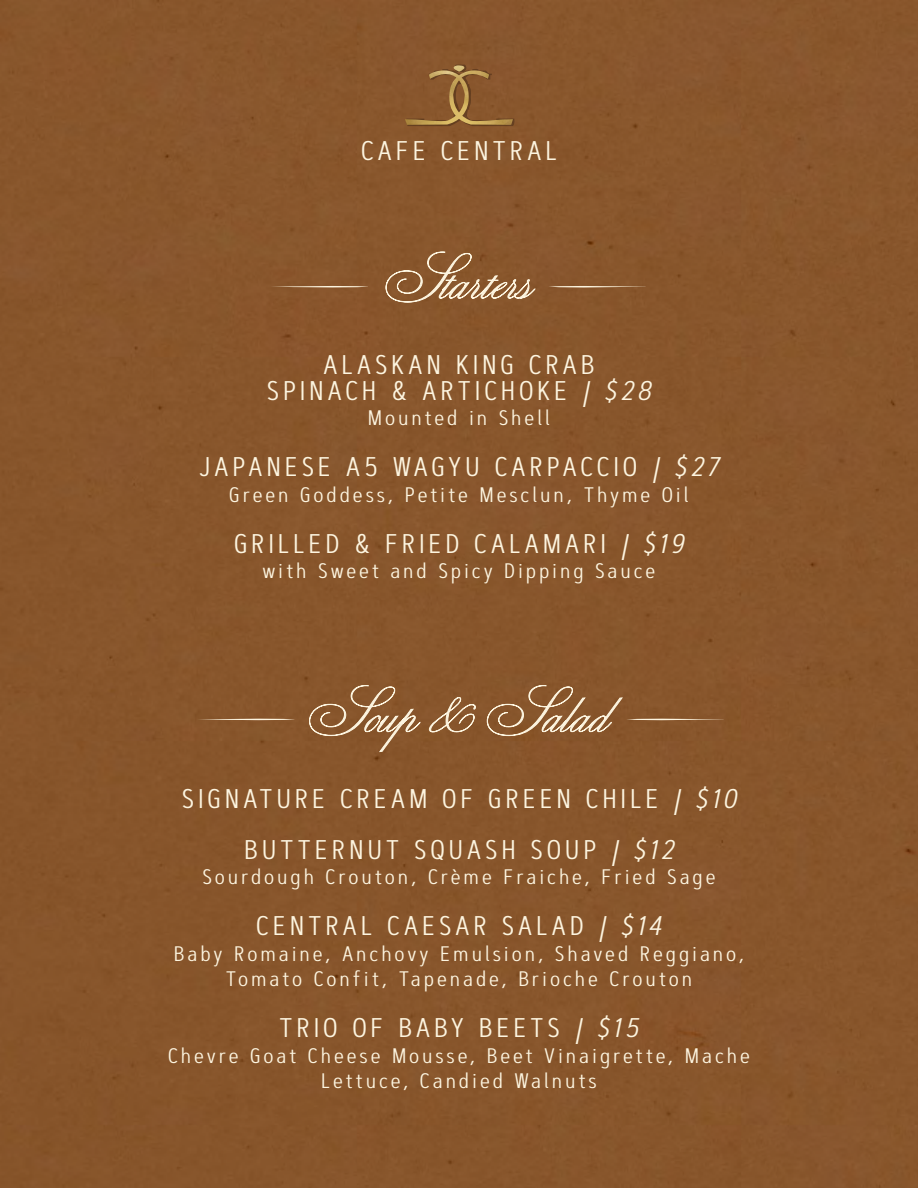
<style>
.page{position:relative;width:918px;height:1188px;background:#88562c}
.page>*{position:absolute;margin:0;border:0;box-sizing:border-box;transform-origin:0 0}
.t1{font:45px "Medusa";color:#fdf5e0;scale:1.16 1}
.t2{font:300 27px/25.5px "Artegra Sans Condensed";letter-spacing:.12em;color:#fdf5e0;text-align:center;scale:1.16 1}
.t3{font:300 21px/25.5px "Artegra Sans Condensed";letter-spacing:.12em;color:#fdf5e0;text-align:center;scale:1.16 1}
.s1{font-style:italic}
</style>
<div class="page">
<svg style="left:385px;top:251px;width:150px;height:52px;background:#986c45"></svg>
<svg style="left:309px;top:685px;width:112px;height:68px;background:#94673f"></svg>
<svg style="left:429px;top:697px;width:47px;height:36px;background:#9d724c"></svg>
<svg style="left:548px;top:285px;width:98px;height:4px"></svg>
<svg style="left:271px;top:285px;width:97px;height:3px"></svg>
<svg style="left:487px;top:685px;width:237px;height:51px;background:#92643b"></svg>
<svg style="left:197px;top:718px;width:97px;height:3px"></svg>
<svg style="left:406px;top:65px;width:108px;height:61px"></svg>
<img style="left:405px;top:69px;width:108px;height:56px">
<img style="left:452px;top:65px;width:15px;height:7px">
<p class="t2" style="left:361px;top:137px;width:170px">CAFE CENTRAL</p>
<h1 class="t1" style="left:383px;top:256px;width:132px">Starters</h1>
<p class="t2" style="left:267px;top:352px;width:333px">ALASKAN KING CRAB<br>SPINACH &amp; ARTICHOKE <span class="s1">| $28</span></p>
<p class="t3" style="left:368px;top:405px;width:159px">Mounted in Shell</p>
<p class="t2" style="left:199px;top:454px;width:450px">JAPANESE A5 WAGYU CARPACCIO <span class="s1">| $27</span></p>
<p class="t3" style="left:229px;top:481px;width:398px">Green Goddess, Petite Mesclun, Thyme Oil</p>
<p class="t2" style="left:234px;top:530px;width:389px">GRILLED &amp; FRIED CALAMARI <span class="s1">| $19</span></p>
<p class="t3" style="left:262px;top:558px;width:340px">with Sweet and Spicy Dipping Sauce</p>
<h1 class="t1" style="left:307px;top:689px;width:264px">Soup &amp; Salad</h1>
<p class="t2" style="left:182px;top:772px;width:479px;line-height:51px">SIGNATURE CREAM OF GREEN CHILE <span class="s1">| $10<br></span>BUTTERNUT SQUASH SOUP <span class="s1">| $12</span></p>
<p class="t3" style="left:202px;top:864px;width:444px">Sourdough Crouton, Crème Fraiche, Fried Sage</p>
<p class="t2" style="left:256px;top:913px;width:351px">CENTRAL CAESAR SALAD <span class="s1">| $14</span></p>
<p class="t3" style="left:174px;top:940px;width:493px">Baby Romaine, Anchovy Emulsion, Shaved Reggiano,<br>Tomato Confit, Tapenade, Brioche Crouton</p>
<p class="t2" style="left:279px;top:1015px;width:311px">TRIO OF BABY BEETS <span class="s1">| $15</span></p>
<p class="t3" style="left:168px;top:1042px;width:503px">Chevre Goat Cheese Mousse, Beet Vinaigrette, Mache<br>Lettuce, Candied Walnuts</p>
</div>
